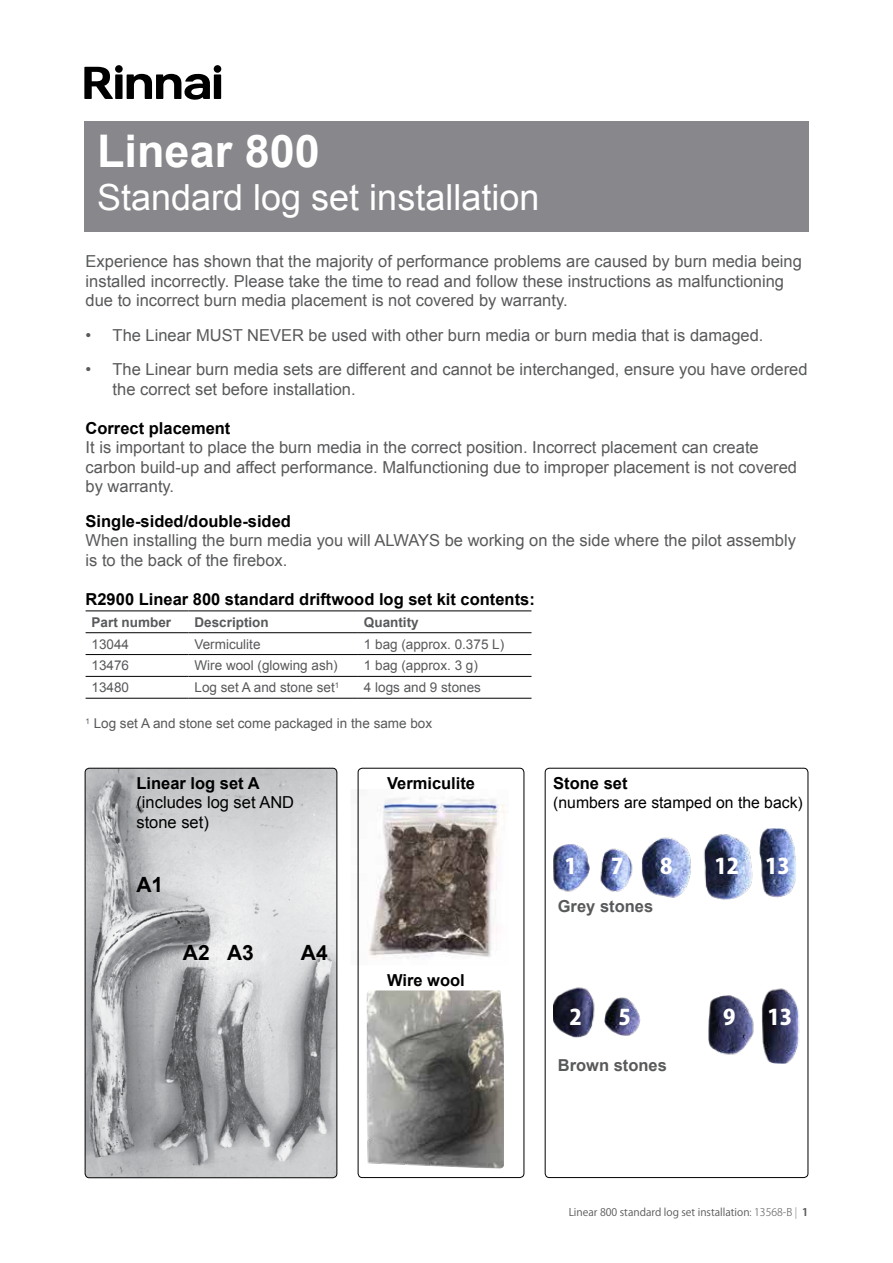
<style>
.page{position:relative;width:893px;height:1263px;background:#fff}
.page>*{position:absolute;margin:0;border:0;box-sizing:border-box;transform-origin:0 0}
.t1{font:700 45px "Arial";color:#fff}
.t2{font:36px "Arial";color:#fff}
.t3{font:800 21.45px "Koz Go Pr 6 N";color:#fff}
.t4{font:700 21px "Arial";color:#000}
.t5{font:16.5px/19.5px "Arial";color:#58595b}
.t6{font:700 16.5px "Arial";color:#000}
.t7{font:16.5px/19.5px "Arial";color:#000}
.t8{font:700 16.5px "Arial";color:#58595b}
.t9{font:15.75px "Arial";color:#000}
.t10{font:13.5px "Arial";color:#58595b}
.t11{font:700 13.5px "Arial";color:#58595b}
.t12{font:10.5px "Koz Go Pr 6 N";color:#58595b}
.s1{font-weight:300}
.s2{font-weight:200}
.s3{font-weight:700}
</style>
<div class="page">
<hr style="left:86px;top:611px;width:103px;height:1px;background:#000">
<hr style="left:189px;top:611px;width:169px;height:1px;background:#000">
<hr style="left:358px;top:611px;width:173px;height:1px;background:#000">
<hr style="left:86px;top:698px;width:103px;height:1px;background:#000">
<hr style="left:189px;top:698px;width:169px;height:1px;background:#000">
<hr style="left:358px;top:698px;width:173px;height:1px;background:#000">
<hr style="left:86px;top:632px;width:103px;height:1px;background:#000">
<hr style="left:189px;top:632px;width:169px;height:1px;background:#000">
<hr style="left:358px;top:632px;width:173px;height:1px;background:#000">
<hr style="left:86px;top:654px;width:103px;height:1px;background:#000">
<hr style="left:189px;top:654px;width:169px;height:1px;background:#000">
<hr style="left:358px;top:654px;width:173px;height:1px;background:#000">
<hr style="left:86px;top:676px;width:103px;height:1px;background:#000">
<hr style="left:189px;top:676px;width:169px;height:1px;background:#000">
<hr style="left:358px;top:676px;width:173px;height:1px;background:#000">
<img style="left:367px;top:990px;width:137px;height:178px">
<img style="left:553px;top:828px;width:256px;height:72px">
<img style="left:357px;top:789px;width:149px;height:176px">
<img style="left:85px;top:768px;width:252px;height:410px">
<div style="left:85px;top:768px;width:252px;height:410px;border:1px solid #000;border-radius:4px"></div>
<img style="left:553px;top:983px;width:256px;height:81px">
<div style="left:358px;top:768px;width:166px;height:410px;border:1px solid #000;border-radius:4px"></div>
<div style="left:545px;top:768px;width:263px;height:410px;border:1px solid #000;border-radius:4px"></div>
<div style="left:115px;top:65px;width:8px;height:8px;background:#000;border-radius:50%"></div>
<div style="left:115px;top:74px;width:8px;height:25px;background:#000"></div>
<div style="left:214px;top:65px;width:7px;height:8px;background:#000;border-radius:50%"></div>
<div style="left:214px;top:74px;width:7px;height:25px;background:#000"></div>
<svg style="left:84px;top:67px;width:29px;height:32px"></svg>
<svg style="left:127px;top:73px;width:83px;height:27px"></svg>
<div style="left:84px;top:121px;width:724px;height:111px;background:#88888c"></div>
<h1 class="t1" style="left:97px;top:121px;width:224px">Linear 800</h1>
<h2 class="t2" style="left:97px;top:174px;width:444px">Standard log set installation</h2>
<p class="t5" style="left:86px;top:252px;width:718px">Experience has shown that the majority of performance problems are caused by burn media being installed incorrectly. Please take the time to read and follow these instructions as malfunctioning due to incorrect burn media placement is not covered by warranty.</p>
<p class="t5" style="left:86px;top:325px;width:679px">• The Linear MUST NEVER be used with other burn media or burn media that is damaged.</p>
<p class="t5" style="left:113px;top:360px;width:696px;text-indent:-27px">• The Linear burn media sets are different and cannot be interchanged, ensure you have ordered the correct set before installation.</p>
<p class="t6" style="left:86px;top:417px;width:146px">Correct placement</p>
<p class="t5" style="left:86px;top:438px;width:713px">It is important to place the burn media in the correct position. Incorrect placement can create carbon build-up and affect performance. Malfunctioning due to improper placement is not covered by warranty.</p>
<p class="t6" style="left:86px;top:510px;width:207px">Single-sided/double-sided</p>
<p class="t5" style="left:86px;top:531px;width:712px">When installing the burn media you will ALWAYS be working on the side where the pilot assembly is to the back of the firebox.</p>
<p class="t6" style="left:86px;top:588px;width:451px">R2900 Linear 800 standard driftwood log set kit contents:</p>
<p class="t11" style="left:92px;top:613px;width:81px">Part number</p>
<p class="t11" style="left:195px;top:613px;width:76px">Description</p>
<p class="t11" style="left:364px;top:613px;width:56px">Quantity</p>
<p class="t10" style="left:92px;top:635px;width:39px">13044</p>
<p class="t10" style="left:195px;top:635px;width:68px">Vermiculite</p>
<p class="t10" style="left:364px;top:635px;width:142px">1 bag (approx. 0.375 L)</p>
<p class="t10" style="left:92px;top:657px;width:39px">13476</p>
<p class="t10" style="left:195px;top:657px;width:145px">Wire wool (glowing ash)</p>
<p class="t10" style="left:364px;top:657px;width:116px">1 bag (approx. 3 g)</p>
<p class="t10" style="left:92px;top:679px;width:39px">13480</p>
<p class="t10" style="left:195px;top:679px;width:146px">Log set A and stone set<sup>1</sup></p>
<p class="t10" style="left:364px;top:679px;width:119px">4 logs and 9 stones</p>
<p class="t10" style="left:86px;top:715px;width:348px"><sup>1</sup> Log set A and stone set come packaged in the same box</p>
<p class="t6" style="left:136px;top:772px;width:125px">Linear log set A</p>
<p class="t7" style="left:136px;top:793px;width:159px">(includes log set AND stone set)</p>
<p class="t4" style="left:136px;top:870px;width:28px">A1</p>
<p class="t4" style="left:183px;top:939px;width:73px">A2 A3</p>
<p class="t4" style="left:301px;top:939px;width:28px">A4</p>
<p class="t6" style="left:387px;top:772px;width:90px">Vermiculite</p>
<p class="t6" style="left:387px;top:969px;width:79px">Wire wool</p>
<p class="t6" style="left:553px;top:772px;width:76px">Stone set</p>
<p class="t9" style="left:553px;top:792px;width:251px">(numbers are stamped on the back)</p>
<h3 class="t3" style="left:565px;top:854px;width:14px">1</h3>
<h3 class="t3" style="left:611px;top:854px;width:14px">7</h3>
<h3 class="t3" style="left:660px;top:854px;width:14px">8</h3>
<h3 class="t3" style="left:714px;top:854px;width:77px">12 13</h3>
<p class="t8" style="left:558px;top:895px;width:97px">Grey stones</p>
<h3 class="t3" style="left:569px;top:1005px;width:14px">2</h3>
<h3 class="t3" style="left:618px;top:1005px;width:14px">5</h3>
<h3 class="t3" style="left:723px;top:1005px;width:14px">9</h3>
<h3 class="t3" style="left:767px;top:1005px;width:26px">13</h3>
<p class="t8" style="left:558px;top:1054px;width:111px">Brown stones</p>
<p class="t12" style="left:569px;top:1206px;width:241px">Linear 800 standard log set installation<span class="s1">: 13568-B</span> <span class="s2">|</span> <span class="s3">1</span></p>
</div>
